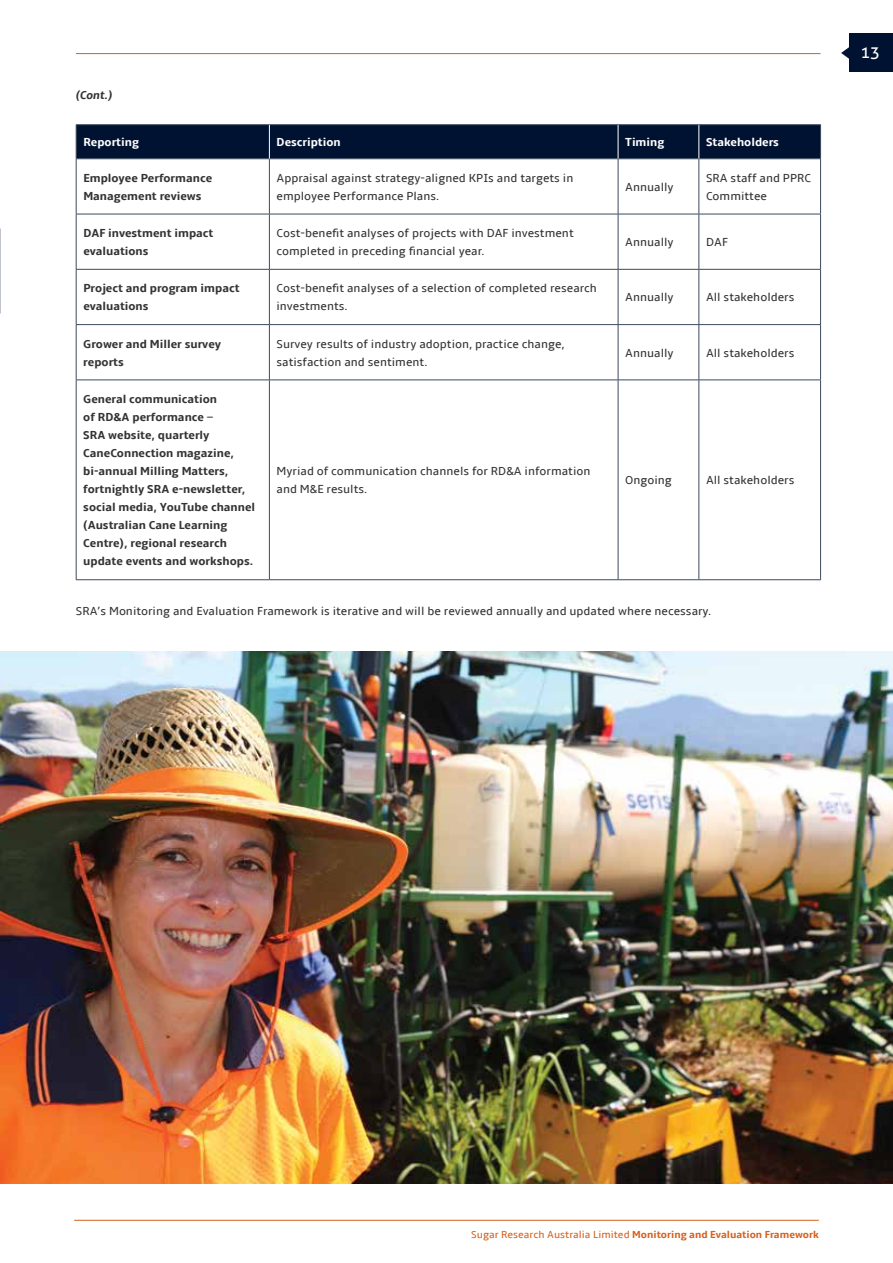
<style>
.page{position:relative;width:893px;height:1263px;background:#fff}
.page>*{position:absolute;margin:0;border:0;box-sizing:border-box;transform-origin:0 0}
.t1{font:16.5px "Aller";color:#fff}
.t2{font:12px/18px "Amble";color:#333334}
.t3{font:700 12px/18px "Amble";color:#333334}
.t4{font:700 12px "Amble";color:#fff}
.t5{font:italic 700 12px "Amble";color:#333334}
.t6{font:700 10.5px "Amble";color:#d6611d}
.s1{font-weight:400}
</style>
<div class="page">
<hr style="left:76px;top:53px;width:744px;height:1px;background:#d6611d">
<div style="left:77px;top:125px;width:743px;height:33px;background:#001231"></div>
<svg style="left:77px;top:159px;width:743px;height:420px"></svg>
<hr style="left:76px;top:124px;width:193px;height:1px;background:#3b4a5b">
<hr style="left:76px;top:125px;width:1px;height:33px;background:#3b4a5b">
<hr style="left:269px;top:124px;width:349px;height:1px;background:#3b4a5b">
<hr style="left:618px;top:124px;width:81px;height:1px;background:#3b4a5b">
<hr style="left:699px;top:124px;width:122px;height:1px;background:#3b4a5b">
<hr style="left:820px;top:125px;width:1px;height:33px;background:#3b4a5b">
<hr style="left:76px;top:158px;width:193px;height:1px;background:#3b4a5b">
<hr style="left:76px;top:159px;width:1px;height:55px;background:#3b4a5b">
<hr style="left:269px;top:158px;width:349px;height:1px;background:#3b4a5b">
<hr style="left:269px;top:159px;width:1px;height:55px;background:#3b4a5b">
<hr style="left:618px;top:158px;width:81px;height:1px;background:#3b4a5b">
<hr style="left:618px;top:159px;width:1px;height:55px;background:#3b4a5b">
<hr style="left:699px;top:158px;width:122px;height:1px;background:#3b4a5b">
<hr style="left:699px;top:159px;width:1px;height:55px;background:#3b4a5b">
<hr style="left:820px;top:159px;width:1px;height:55px;background:#3b4a5b">
<hr style="left:76px;top:214px;width:193px;height:1px;background:#3b4a5b">
<hr style="left:76px;top:214px;width:1px;height:55px;background:#3b4a5b">
<hr style="left:269px;top:214px;width:349px;height:1px;background:#3b4a5b">
<hr style="left:269px;top:214px;width:1px;height:55px;background:#3b4a5b">
<hr style="left:618px;top:214px;width:81px;height:1px;background:#3b4a5b">
<hr style="left:618px;top:214px;width:1px;height:55px;background:#3b4a5b">
<hr style="left:699px;top:214px;width:122px;height:1px;background:#3b4a5b">
<hr style="left:699px;top:214px;width:1px;height:55px;background:#3b4a5b">
<hr style="left:820px;top:214px;width:1px;height:55px;background:#3b4a5b">
<hr style="left:76px;top:269px;width:193px;height:1px;background:#3b4a5b">
<hr style="left:76px;top:270px;width:1px;height:54px;background:#3b4a5b">
<hr style="left:269px;top:269px;width:349px;height:1px;background:#3b4a5b">
<hr style="left:269px;top:270px;width:1px;height:54px;background:#3b4a5b">
<hr style="left:618px;top:269px;width:81px;height:1px;background:#3b4a5b">
<hr style="left:618px;top:270px;width:1px;height:54px;background:#3b4a5b">
<hr style="left:699px;top:269px;width:122px;height:1px;background:#3b4a5b">
<hr style="left:699px;top:270px;width:1px;height:54px;background:#3b4a5b">
<hr style="left:820px;top:270px;width:1px;height:54px;background:#3b4a5b">
<hr style="left:76px;top:324px;width:193px;height:1px;background:#3b4a5b">
<hr style="left:76px;top:325px;width:1px;height:55px;background:#3b4a5b">
<hr style="left:269px;top:324px;width:349px;height:1px;background:#3b4a5b">
<hr style="left:269px;top:325px;width:1px;height:55px;background:#3b4a5b">
<hr style="left:618px;top:324px;width:81px;height:1px;background:#3b4a5b">
<hr style="left:618px;top:325px;width:1px;height:55px;background:#3b4a5b">
<hr style="left:699px;top:324px;width:122px;height:1px;background:#3b4a5b">
<hr style="left:699px;top:325px;width:1px;height:55px;background:#3b4a5b">
<hr style="left:820px;top:325px;width:1px;height:55px;background:#3b4a5b">
<hr style="left:76px;top:380px;width:193px;height:1px;background:#3b4a5b">
<hr style="left:76px;top:380px;width:1px;height:199px;background:#3b4a5b">
<hr style="left:269px;top:380px;width:349px;height:1px;background:#3b4a5b">
<hr style="left:269px;top:380px;width:1px;height:199px;background:#3b4a5b">
<hr style="left:618px;top:380px;width:81px;height:1px;background:#3b4a5b">
<hr style="left:618px;top:380px;width:1px;height:199px;background:#3b4a5b">
<hr style="left:699px;top:380px;width:122px;height:1px;background:#3b4a5b">
<hr style="left:699px;top:380px;width:1px;height:199px;background:#3b4a5b">
<hr style="left:820px;top:380px;width:1px;height:199px;background:#3b4a5b">
<hr style="left:76px;top:579px;width:193px;height:1px;background:#3b4a5b">
<hr style="left:269px;top:579px;width:349px;height:1px;background:#3b4a5b">
<hr style="left:618px;top:579px;width:81px;height:1px;background:#3b4a5b">
<hr style="left:699px;top:579px;width:122px;height:1px;background:#3b4a5b">
<hr style="left:269px;top:125px;width:1px;height:33px;background:#fff">
<hr style="left:618px;top:125px;width:1px;height:33px;background:#fff">
<hr style="left:699px;top:125px;width:1px;height:33px;background:#fff">
<img style="left:0;top:651px;width:893px;height:532px">
<img style="left:0;top:228px;width:1px;height:86px">
<svg style="left:841px;top:47px;width:8px;height:12px"></svg>
<div style="left:849px;top:34px;width:44px;height:38px;background:#001231"></div>
<hr style="left:74px;top:1220px;width:745px;height:1px;background:#d6611d">
<p class="t5" style="left:76px;top:88px;width:38px">(Cont.)</p>
<p class="t4" style="left:83px;top:135px;width:57px">Reporting</p>
<p class="t4" style="left:277px;top:135px;width:66px">Description</p>
<p class="t4" style="left:625px;top:135px;width:41px">Timing</p>
<p class="t4" style="left:706px;top:135px;width:74px">Stakeholders</p>
<p class="t3" style="left:83px;top:169px;width:130px">Employee Performance<br>Management reviews</p>
<p class="t2" style="left:277px;top:169px;width:298px">Appraisal against strategy-aligned KPIs and targets in employee Performance Plans.</p>
<p class="t2" style="left:625px;top:178px;width:50px">Annually</p>
<p class="t2" style="left:706px;top:169px;width:106px">SRA staff and PPRC<br>Committee</p>
<p class="t3" style="left:83px;top:224px;width:132px">DAF investment impact evaluations</p>
<p class="t2" style="left:277px;top:224px;width:299px">Cost-benefit analyses of projects with DAF investment completed in preceding financial year.</p>
<p class="t2" style="left:625px;top:233px;width:50px">Annually</p>
<p class="t2" style="left:706px;top:233px;width:23px">DAF</p>
<p class="t3" style="left:83px;top:280px;width:158px">Project and program impact evaluations</p>
<p class="t2" style="left:277px;top:280px;width:322px">Cost-benefit analyses of a selection of completed research investments.</p>
<p class="t2" style="left:625px;top:289px;width:50px">Annually</p>
<p class="t2" style="left:706px;top:289px;width:90px">All stakeholders</p>
<p class="t3" style="left:83px;top:335px;width:139px">Grower and Miller survey reports</p>
<p class="t2" style="left:277px;top:335px;width:290px">Survey results of industry adoption, practice change, satisfaction and sentiment.</p>
<p class="t2" style="left:625px;top:344px;width:50px">Annually</p>
<p class="t2" style="left:706px;top:344px;width:90px">All stakeholders</p>
<p class="t3" style="left:83px;top:390px;width:173px">General communication<br>of RD&amp;A performance –<br>SRA website, quarterly<br>CaneConnection magazine, bi-annual Milling Matters, fortnightly SRA e-newsletter, social media, YouTube channel (Australian Cane Learning<br>Centre), regional research update events and workshops.</p>
<p class="t2" style="left:277px;top:462px;width:315px">Myriad of communication channels for RD&amp;A information and M&amp;E results.</p>
<p class="t2" style="left:625px;top:471px;width:48px">Ongoing</p>
<p class="t2" style="left:706px;top:471px;width:90px">All stakeholders</p>
<p class="t2" style="left:76px;top:602px;width:637px">SRA’s Monitoring and Evaluation Framework is iterative and will be reviewed annually and updated where necessary.</p>
<h1 class="t1" style="left:860px;top:42px;width:21px">13</h1>
<p class="t6" style="left:471px;top:1229px;width:349px"><span class="s1">Sugar Research Australia Limited</span> Monitoring and Evaluation Framework</p>
</div>
